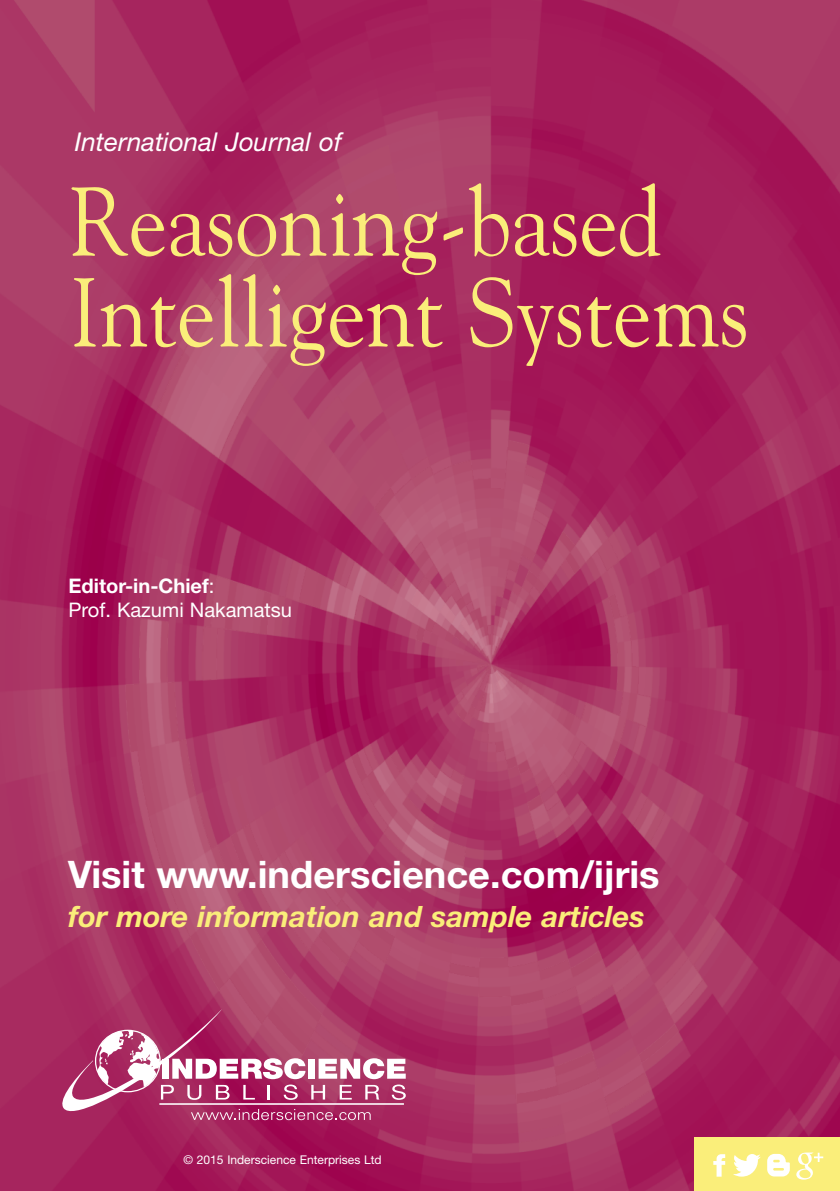
<style>
.page{position:relative;width:840px;height:1191px;background:#fff}
.page>*{position:absolute;margin:0;border:0;box-sizing:border-box;transform-origin:0 0}
.t1{font:96.8px/90.8px "Goudy";color:#faee7a;scale:.9 1}
.t2{font:700 38px "Helvetica Neue";color:#fff}
.t3{font:italic 700 29.4px "Helvetica Neue";color:#faee7a}
.t4{font:italic 26px "Helvetica Neue";color:#fff}
.t5{font:20px/24.4px "Helvetica Neue";color:#fff}
.t6{font:12px "Helvetica Neue";color:#fff}
.s1{font-weight:700}
</style>
<div class="page">
<img style="left:0;top:0;width:839px;height:1191px">
<svg style="left:62px;top:1009px;width:343px;height:111px;background:#b8527d"></svg>
<div style="left:694px;top:1137px;width:145px;height:54px;background:#faee7a"></div>
<svg style="left:713px;top:1154px;width:11px;height:22px"></svg>
<svg style="left:733px;top:1154px;width:27px;height:22px"></svg>
<svg style="left:767px;top:1153px;width:22px;height:23px"></svg>
<svg style="left:796px;top:1152px;width:26px;height:27px"></svg>
<h3 class="t4" style="left:75px;top:132px;width:268px">International Journal of</h3>
<h1 class="t1" style="left:70px;top:184px;width:754px">Reasoning-based<br>Intelligent Systems</h1>
<p class="t5" style="left:68px;top:575px;width:225px"><span class="s1">Editor-in-Chief</span>:<br>Prof. Kazumi Nakamatsu</p>
<h2 class="t2" style="left:68px;top:860px;width:592px">Visit www.inderscience.com/ijris</h2>
<h3 class="t3" style="left:68px;top:906px;width:577px">for more information and sample articles</h3>
<p class="t6" style="left:183px;top:1155px;width:199px">© 2015 Inderscience Enterprises Ltd</p>
</div>
